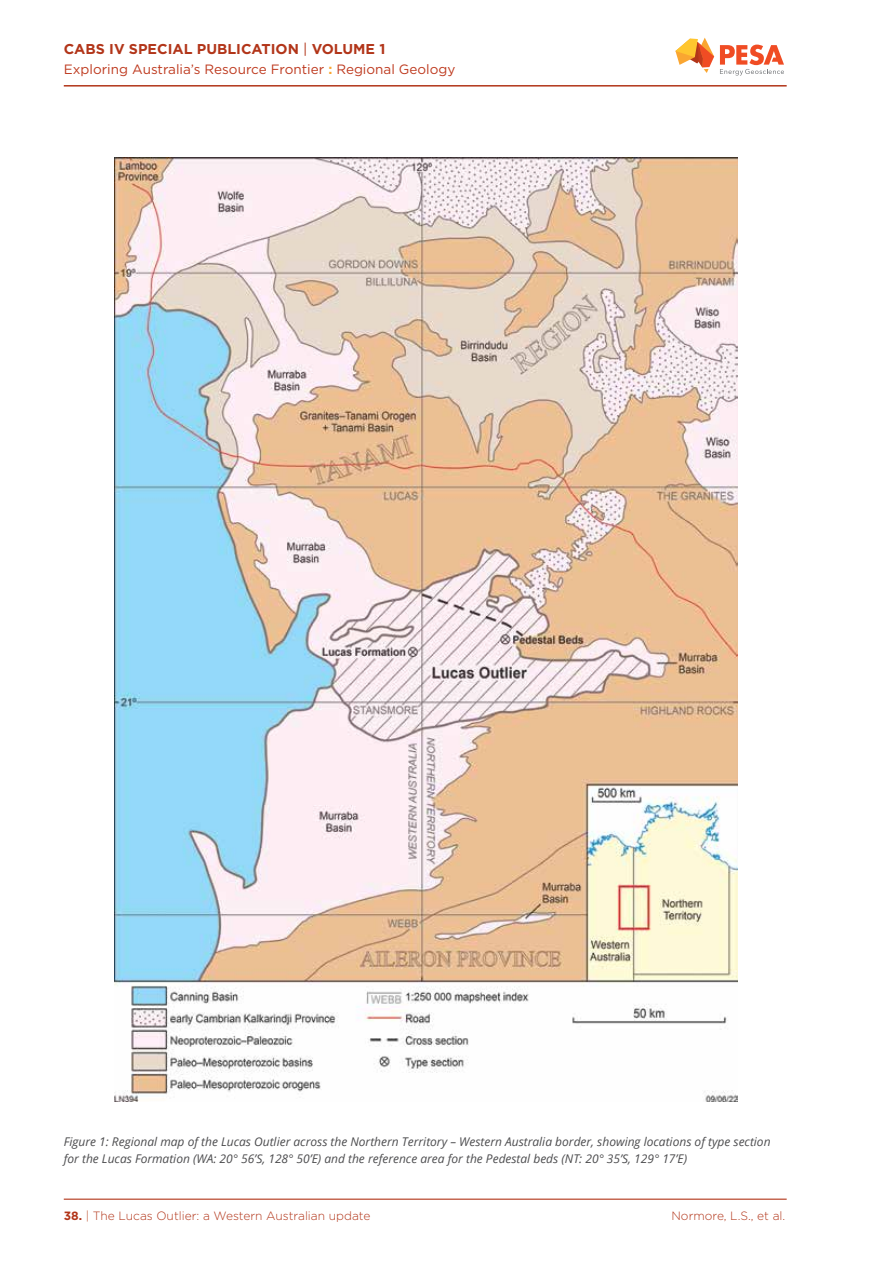
<style>
.page{position:relative;width:893px;height:1263px;background:#fff}
.page>*{position:absolute;margin:0;border:0;box-sizing:border-box;transform-origin:0 0}
.t1{font:700 14.25px "Gotham";color:#b23519}
.t2{font:13.5px "Gotham";color:#be3a1f}
.t3{font:italic 12px/16.5px "Open Sans";color:#4d4d4f}
.t4{font:300 12px "Gotham";color:#b23519}
.s1{font-weight:400}
.s2{font-weight:700;color:#faa631}
.s3{font-weight:700}
.s4{color:#bd512f}
</style>
<div class="page">
<img style="left:115px;top:157px;width:623px;height:945px">
<hr style="left:64px;top:85px;width:723px;height:2px;background:#b23519">
<svg style="left:675px;top:37px;width:109px;height:39px"></svg>
<hr style="left:64px;top:1198px;width:723px;height:2px;background:#b23519">
<p class="t1" style="left:64px;top:39px;width:323px">CABS IV SPECIAL PUBLICATION <span class="s1">|</span> VOLUME 1</p>
<p class="t2" style="left:64px;top:61px;width:393px">Exploring Australia’s Resource Frontier <span class="s2">:</span> Regional Geology</p>
<p class="t3" style="left:64px;top:1133px;width:708px">Figure 1: Regional map of the Lucas Outlier across the Northern Territory – Western Australia border, showing locations of type section for the Lucas Formation (WA: 20° 56’S, 128° 50’E) and the reference area for the Pedestal beds (NT: 20° 35’S, 129° 17’E)</p>
<p class="t4" style="left:64px;top:1208px;width:308px"><span class="s3">38.</span> <span class="s4">|</span> The Lucas Outlier: a Western Australian update</p>
<p class="t4" style="left:671px;top:1208px;width:115px">Normore, L.S., et al.</p>
</div>
